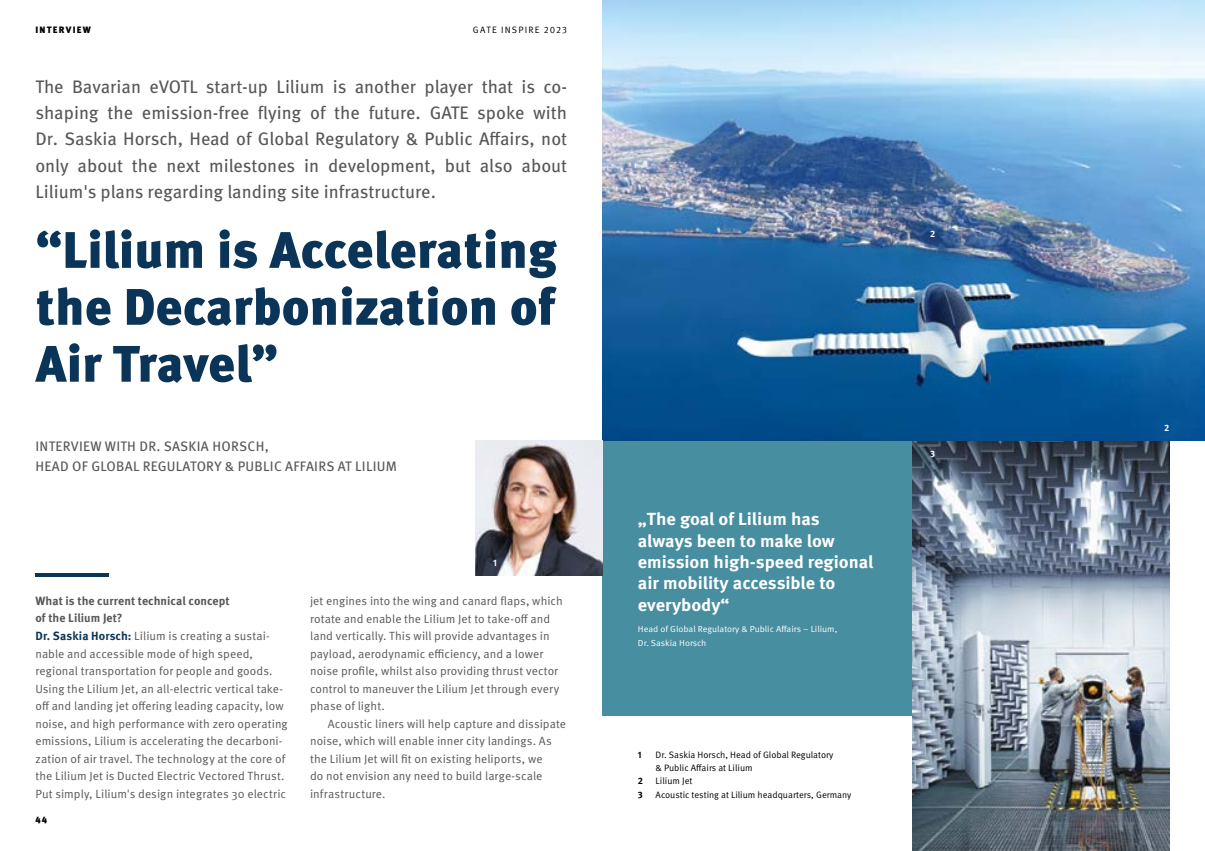
<style>
.page{position:relative;width:1205px;height:851px;background:#fff}
.page>*{position:absolute;margin:0;border:0;box-sizing:border-box;transform-origin:0 0}
.t1{font:900 51.25px/56.9px "Meta Pro";color:#0b3558;text-align:justify}
.t2{font:18.12px/26.2px "Meta Pro";color:#575756;text-align:justify}
.t3{font:700 17.5px/21.2px "Meta Pro";color:#fff;scale:1.04 1}
.t4{font:13.75px/20px "Meta Pro";letter-spacing:.02em;color:#575756}
.t5{font:11.88px/17.5px "Meta Pro";letter-spacing:.005em;color:#575756}
.t6{font:9.25px/13.1px "Meta Pro";color:#000}
.t7{font:9.25px "Meta Pro";letter-spacing:.13em;color:#000}
.t8{font:900 9.25px "Meta Pro";letter-spacing:.13em;color:#000}
.t9{font:700 9.25px "Meta Pro";color:#fff}
.t10{font:700 9.25px "Meta Pro";color:#000}
.t11{font:8.75px/13.1px "Meta Pro";color:#fff;scale:1.04 1}
.s1{font-weight:700}
.s2{font-weight:700;color:#0b3558}
</style>
<div class="page">
<div style="left:602px;top:439px;width:310px;height:276px;background:#478ea0"></div>
<img style="left:912px;top:440px;width:257px;height:410px">
<img style="left:602px;top:0;width:603px;height:440px">
<img style="left:475px;top:440px;width:127px;height:135px">
<svg style="left:35px;top:573px;width:74px;height:3px"></svg>
<p class="t8" style="left:35px;top:24px;width:57px">INTERVIEW</p>
<p class="t7" style="left:473px;top:24px;width:96px">GATE INSPIRE 2023</p>
<p class="t2" style="left:35px;top:74px;width:533px">The Bavarian eVOTL start-up Lilium is another player that is co&shy;shaping the emission-free flying of the future. GATE spoke with Dr. Saskia Horsch, Head of Global Regulatory &amp; Public Affairs, not only about the next milestones in development, but also about Lilium's plans regarding landing site infrastructure.</p>
<h1 class="t1" style="left:35px;top:223px;width:523px">“Lilium is Accelerating the Decarbonization of Air Travel”</h1>
<p class="t4" style="left:36px;top:436px;width:363px">INTERVIEW WITH DR. SASKIA HORSCH,<br>HEAD OF GLOBAL REGULATORY &amp; PUBLIC AFFAIRS AT LILIUM</p>
<p class="t9" style="left:493px;top:556px;width:5px">1</p>
<p class="t5" style="left:35px;top:592px;width:254px"><span class="s1">What is the current technical concept<br>of the Lilium Jet?<br></span><span class="s2">Dr. Saskia Horsch:</span> Lilium is creating a sustai&shy;nable and accessible mode of high speed, regional transportation for people and goods.<br>Using the Lilium Jet, an all-electric vertical take&shy;off and landing jet offering leading capacity, low noise, and high performance with zero operating emissions, Lilium is accelerating the decarboni&shy;zation of air travel. The technology at the core of the Lilium Jet is Ducted Electric Vectored Thrust.<br>Put simply, Lilium's design integrates 30 electric</p>
<p class="t5" style="left:310px;top:592px;width:254px">jet engines into the wing and canard flaps, which rotate and enable the Lilium Jet to take-off and land vertically. This will provide advantages in payload, aerodynamic efficiency, and a lower noise profile, whilst also providing thrust vector control to maneuver the Lilium Jet through every phase of light.</p>
<p class="t5" style="left:310px;top:715px;width:257px;text-indent:18px">Acoustic liners will help capture and dissipate noise, which will enable inner city landings. As the Lilium Jet will fit on existing heliports, we<br>do not envision any need to build large-scale infrastructure.</p>
<p class="t8" style="left:35px;top:813px;width:13px">44</p>
<p class="t9" style="left:930px;top:227px;width:7px">2</p>
<h3 class="t3" style="left:638px;top:509px;width:228px">„The goal of Lilium has always been to make low emission high-speed regional air mobility accessible to everybody“</h3>
<p class="t11" style="left:638px;top:623px;width:193px">Head of Global Regulatory &amp; Public Affairs – Lilium,<br>Dr. Saskia Horsch</p>
<p class="t10" style="left:638px;top:749px;width:5px">1</p>
<p class="t6" style="left:656px;top:748px;width:179px">Dr. Saskia Horsch, Head of Global Regulatory &amp; Public Affairs at Lilium</p>
<p class="t10" style="left:638px;top:775px;width:7px">2</p>
<p class="t6" style="left:656px;top:774px;width:38px">Lilium Jet</p>
<p class="t10" style="left:638px;top:788px;width:6px">3</p>
<p class="t6" style="left:656px;top:788px;width:197px">Acoustic testing at Lilium headquarters, Germany</p>
<p class="t9" style="left:930px;top:447px;width:6px">3</p>
<p class="t9" style="left:1164px;top:421px;width:7px">2</p>
</div>
